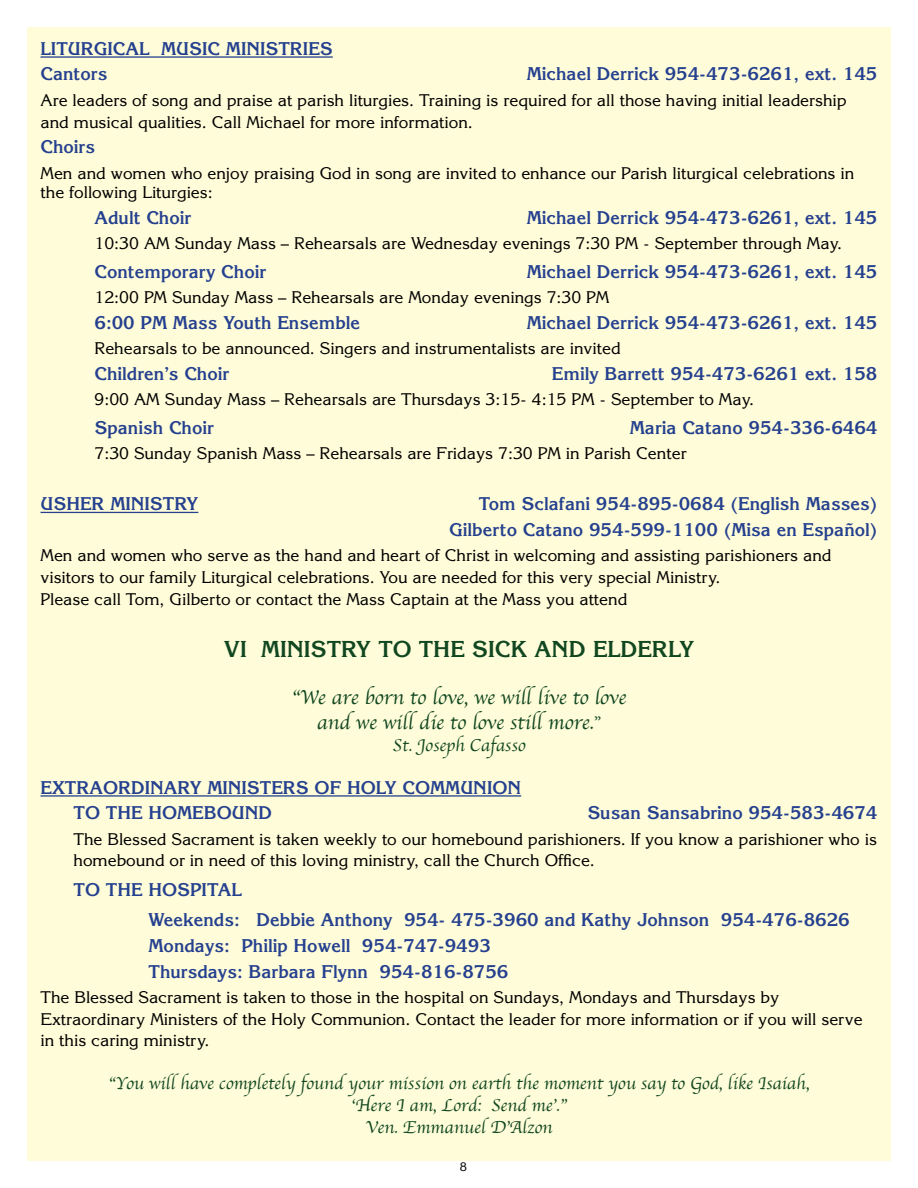
<style>
.page{position:relative;width:918px;height:1188px;background:#fff}
.page>*{position:absolute;margin:0;border:0;box-sizing:border-box;transform-origin:0 0}
.t1{font:700 22.5px "Korinna";color:#114720}
.t2{font:21px/25.2px "Apple Chancery";color:#114720;text-align:center}
.t3{font:700 18px/25.5px "Korinna";color:#25408f}
.t4{font:18px/21.6px "Apple Chancery";color:#114720;text-align:center}
.t5{font:16.5px/21.6px "Korinna";color:#000}
.t6{font:12px "Korinna";color:#000}
.s1{font-family:"Minion Pro";font-size:18px}
</style>
<div class="page">
<div style="left:27px;top:27px;width:864px;height:1134px;background:#fffdd9"></div>
<hr style="left:40px;top:56px;width:293px;height:2px;background:#25408f">
<hr style="left:40px;top:512px;width:158px;height:1px;background:#25408f">
<hr style="left:40px;top:795px;width:481px;height:2px;background:#25408f">
<p class="t3" style="left:40px;top:36px;width:294px">LITURGICAL MUSIC MINISTRIES<br>Cantors</p>
<p class="t3" style="left:527px;top:61px;width:352px">Michael Derrick 954-473-6261, ext. 145</p>
<p class="t5" style="left:40px;top:89px;width:808px">Are leaders of song and praise at parish liturgies. Training is required for all those having initial leadership and musical qualities. Call Michael for more information.</p>
<p class="t3" style="left:40px;top:134px;width:56px">Choirs</p>
<p class="t5" style="left:40px;top:163px;width:815px;line-height:19.8px">Men and women who enjoy praising God in song are invited to enhance our Parish liturgical celebrations in the following Liturgies:</p>
<p class="t3" style="left:94px;top:204px;width:98px">Adult Choir</p>
<p class="t3" style="left:527px;top:204px;width:352px">Michael Derrick 954-473-6261, ext. 145</p>
<p class="t5" style="left:95px;top:233px;width:749px">10:30 AM Sunday Mass – Rehearsals are Wednesday evenings 7:30 PM - September through May.</p>
<p class="t3" style="left:94px;top:258px;width:173px">Contemporary Choir</p>
<p class="t3" style="left:527px;top:258px;width:352px">Michael Derrick 954-473-6261, ext. 145</p>
<p class="t5" style="left:95px;top:287px;width:516px">12:00 PM Sunday Mass – Rehearsals are Monday evenings 7:30 PM</p>
<p class="t3" style="left:94px;top:309px;width:267px">6:00 PM Mass Youth Ensemble</p>
<p class="t3" style="left:527px;top:309px;width:352px">Michael Derrick 954-473-6261, ext. 145</p>
<p class="t5" style="left:95px;top:338px;width:528px">Rehearsals to be announced. Singers and instrumentalists are invited</p>
<p class="t3" style="left:94px;top:360px;width:136px">Children’s Choir</p>
<p class="t3" style="left:552px;top:360px;width:327px">Emily Barrett 954-473-6261 ext. 158</p>
<p class="t5" style="left:95px;top:389px;width:661px">9:00 AM Sunday Mass – Rehearsals are Thursdays 3:15- 4:15 PM - September to May.</p>
<p class="t3" style="left:94px;top:414px;width:121px">Spanish Choir</p>
<p class="t3" style="left:630px;top:414px;width:249px">Maria Catano 954-336-6464</p>
<p class="t5" style="left:95px;top:443px;width:594px">7:30 Sunday Spanish Mass – Rehearsals are Fridays 7:30 PM in Parish Center</p>
<p class="t3" style="left:40px;top:491px;width:159px">USHER MINISTRY</p>
<p class="t3" style="left:449px;top:491px;width:430px;text-align:right">Tom Sclafani 954-895-0684 (English Masses)<br>Gilberto Catano 954-599-1100 (Misa en Español)</p>
<p class="t5" style="left:40px;top:545px;width:792px">Men and women who serve as the hand and heart of Christ in welcoming and assisting parishioners and visitors to our family Liturgical celebrations. You are needed for this very special Ministry.<br>Please call Tom, Gilberto or contact the Mass Captain at the Mass you attend</p>
<h1 class="t1" style="left:224px;top:635px;width:472px">VI MINISTRY TO THE SICK AND ELDERLY</h1>
<p class="t2" style="left:292px;top:684px;width:336px">“We are born to love, we will live to love and we will die to love still more.<span class="s1">”</span></p>
<p class="t4" style="left:393px;top:734px;width:134px">St. Joseph Cafasso</p>
<p class="t3" style="left:73px;top:774px;width:449px;text-indent:-33px">EXTRAORDINARY MINISTERS OF HOLY COMMUNION<br>TO THE HOMEBOUND</p>
<p class="t3" style="left:587px;top:800px;width:292px">Susan Sansabrino 954-583-4674</p>
<p class="t5" style="left:74px;top:828px;width:805px">The Blessed Sacrament is taken weekly to our homebound parishioners. If you know a parishioner who is homebound or in need of this loving ministry, call the Church Office.</p>
<p class="t3" style="left:148px;top:875px;width:703px;line-height:30px;text-indent:-75px">TO THE HOSPITAL<br>Weekends: Debbie Anthony 954- 475-3960 and Kathy Johnson 954-476-8626</p>
<p class="t3" style="left:148px;top:933px;width:361px">Mondays: Philip Howell 954-747-9493<br>Thursdays: Barbara Flynn 954-816-8756</p>
<p class="t5" style="left:40px;top:986px;width:824px">The Blessed Sacrament is taken to those in the hospital on Sundays, Mondays and Thursdays by<br>Extraordinary Ministers of the Holy Communion. Contact the leader for more information or if you will serve in this caring ministry.</p>
<p class="t4" style="left:109px;top:1073px;width:703px">“You will have completely found your mission on earth the moment you say to God, like Isaiah, ‘Here I am, Lord: Send me’.”<br>Ven. Emmanuel D’Alzon</p>
<p class="t6" style="left:460px;top:1159px;width:9px">8</p>
</div>
